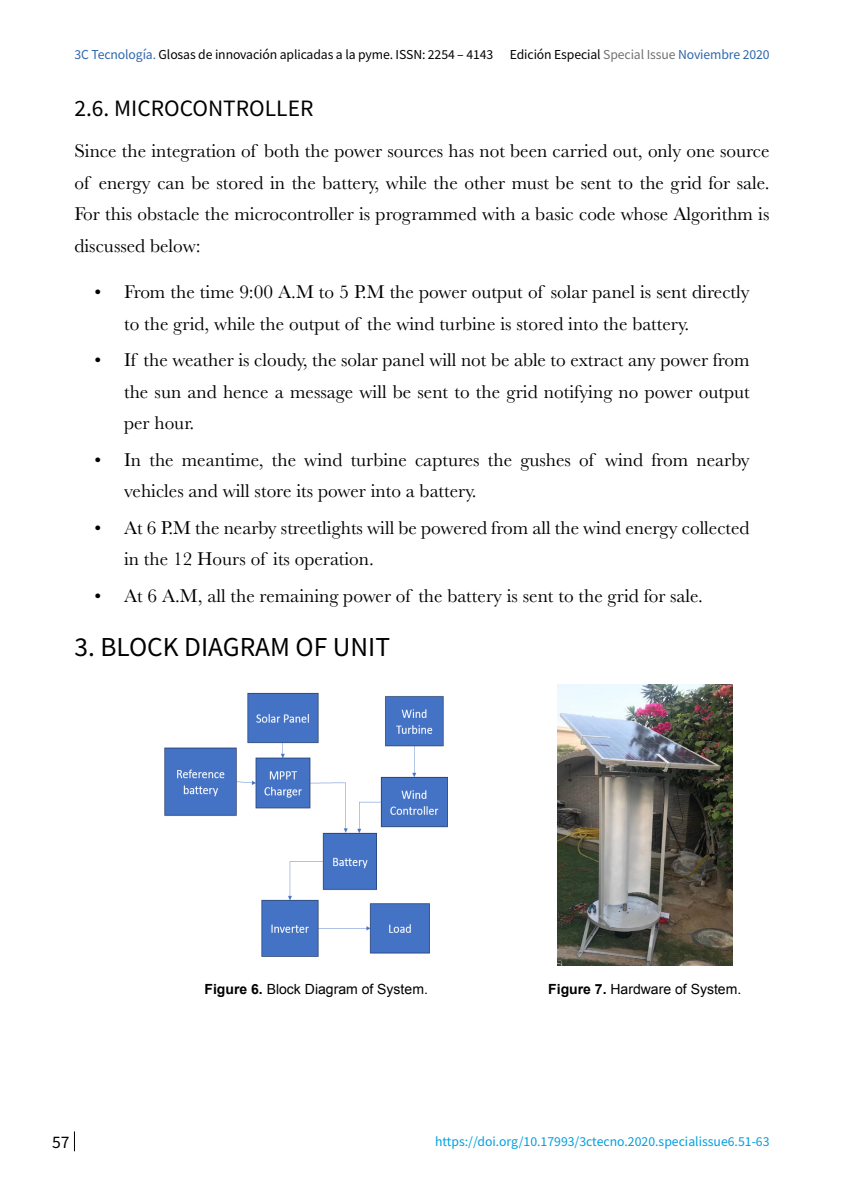
<style>
.page{position:relative;width:844px;height:1191px;background:#fff}
.page>*{position:absolute;margin:0;border:0;box-sizing:border-box;transform-origin:0 0}
.t1{font:24.5px "Noto Sans HK";color:#000}
.t2{font:21px "Noto Sans HK";color:#000}
.t3{font:19.25px/31.5px "Baskerville";color:#000}
.t4{font:15.75px "Noto Sans HK";color:#000}
.t5{font:14px "Arial";color:#000}
.t6{font:12.25px "Noto Sans HK";letter-spacing:-.01em;color:#000}
.t7{font:12.25px "Noto Sans HK";color:#009ee0}
.s1{color:#2e66ab}
.s2{color:#707172}
.s3{font-weight:700}
</style>
<div class="page">
<svg style="left:74px;top:1131px;width:1px;height:20px"></svg>
<img style="left:164px;top:692px;width:284px;height:265px">
<img style="left:557px;top:685px;width:175px;height:280px">
<p class="t6" style="left:74px;top:48px;width:420px"><span class="s1">3C Tecnología.</span> Glosas de innovación aplicadas a la pyme. ISSN: 2254 – 4143</p>
<p class="t6" style="left:509px;top:48px;width:261px">Edición Especial <span class="s2">Special Issue</span> <span class="s1">Noviembre 2020</span></p>
<p class="t2" style="left:74px;top:96px;width:240px">2.6. MICROCONTROLLER</p>
<p class="t3" style="left:74px;top:136px;width:696px;text-align:justify">Since the integration of both the power sources has not been carried out, only one source of energy can be stored in the battery, while the other must be sent to the grid for sale.<br>For this obstacle the microcontroller is programmed with a basic code whose Algorithm is discussed below:</p>
<p class="t3" style="left:124px;top:277px;width:627px;text-indent:-30px">• From the time 9:00 A.M to 5 P.M the power output of solar panel is sent directly to the grid, while the output of the wind turbine is stored into the battery.</p>
<p class="t3" style="left:124px;top:344px;width:627px;text-align:justify;text-indent:-30px">• If the weather is cloudy, the solar panel will not be able to extract any power from the sun and hence a message will be sent to the grid notifying no power output per hour.</p>
<p class="t3" style="left:124px;top:444px;width:627px;text-indent:-30px">• In the meantime, the wind turbine captures the gushes of wind from nearby vehicles and will store its power into a battery.</p>
<p class="t3" style="left:124px;top:512px;width:627px;text-indent:-30px">• At 6 P.M the nearby streetlights will be powered from all the wind energy collected in the 12 Hours of its operation.</p>
<p class="t3" style="left:94px;top:580px;width:610px">• At 6 A.M, all the remaining power of the battery is sent to the grid for sale.</p>
<p class="t1" style="left:74px;top:633px;width:317px">3. BLOCK DIAGRAM OF UNIT</p>
<p class="t5" style="left:204px;top:979px;width:225px"><span class="s3">Figure 6.</span> Block Diagram of System.</p>
<p class="t5" style="left:548px;top:979px;width:194px"><span class="s3">Figure 7.</span> Hardware of System.</p>
<p class="t4" style="left:52px;top:1133px;width:19px">57</p>
<p class="t7" style="left:435px;top:1134px;width:336px">https://doi.org/10.17993/3ctecno.2020.specialissue6.51-63</p>
</div>
